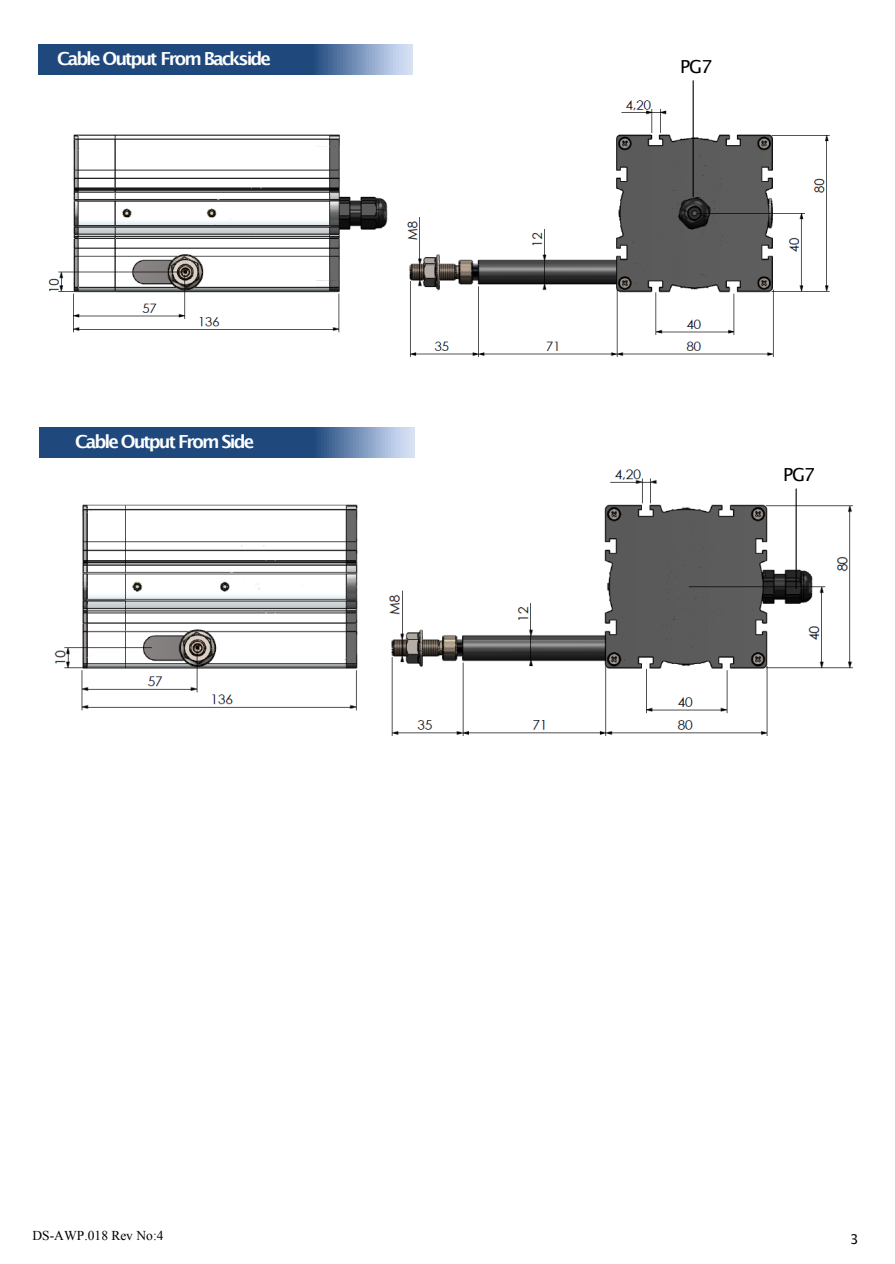
<style>
.page{position:relative;width:895px;height:1264px;background:#fff}
.page>*{position:absolute;margin:0;border:0;box-sizing:border-box;transform-origin:0 0}
.t1{font:700 18px "Lucida Grande";letter-spacing:-.11em;color:#fff}
.t2{font:18px "Lucida Grande";letter-spacing:-.065em;color:#000}
.t3{font:13.5px "Times New Roman";color:#000}
.t4{font:13.5px "Lucida Grande";color:#000}
</style>
<div class="page">
<img style="left:54px;top:469px;width:799px;height:267px">
<svg style="left:38px;top:45px;width:375px;height:29px;background:#395e8e"></svg>
<img style="left:48px;top:95px;width:781px;height:262px">
<hr style="left:692px;top:80px;width:1px;height:117px;background:#000">
<svg style="left:40px;top:427px;width:374px;height:30px;background:#385e8e"></svg>
<hr style="left:795px;top:488px;width:1px;height:101px;background:#000">
<p class="t1" style="left:57px;top:51px;width:215px">Cable Output From Backside</p>
<p class="t2" style="left:680px;top:59px;width:34px">PG7</p>
<p class="t1" style="left:75px;top:434px;width:181px">Cable Output From Side</p>
<p class="t2" style="left:783px;top:467px;width:34px">PG7</p>
<p class="t3" style="left:32px;top:1230px;width:132px">DS-AWP.018 Rev No:4</p>
<p class="t4" style="left:849px;top:1233px;width:10px">3</p>
</div>
